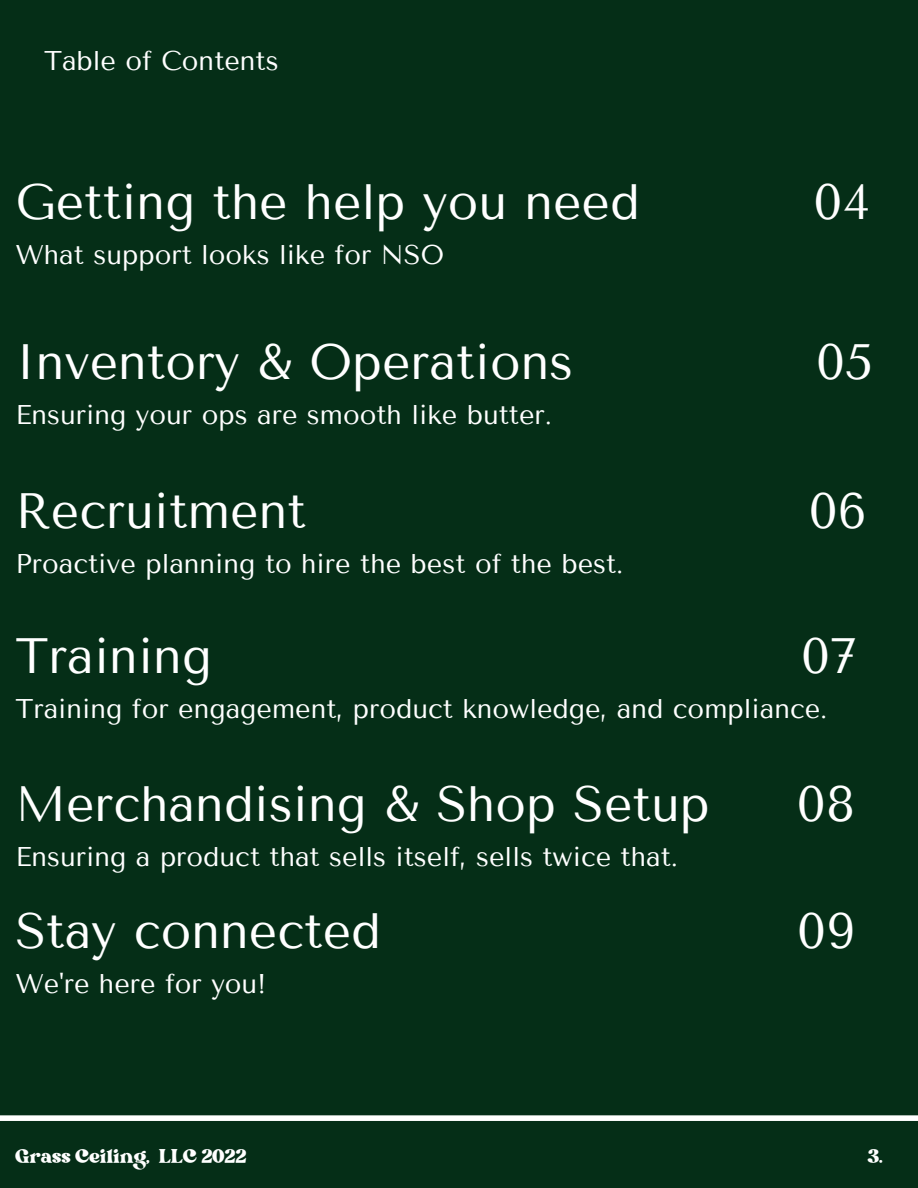
<style>
.page{position:relative;width:918px;height:1188px;background:#052e17}
.page>*{position:absolute;margin:0;border:0;box-sizing:border-box;transform-origin:0 0}
.t1{font:49.5px "Tenor Sans";color:#fff}
.t2{font:27px "Tenor Sans";color:#fff}
.t3{font:27px "Bright";color:#fff}
</style>
<div class="page">
<div style="left:0;top:1115px;width:918px;height:6px;background:#fff"></div>
<p class="t2" style="left:44px;top:45px;width:236px">Table of Contents</p>
<h1 class="t1" style="left:15px;top:173px;width:626px">Getting the help you need</h1>
<h1 class="t1" style="left:813px;top:173px;width:58px">04</h1>
<p class="t2" style="left:15px;top:239px;width:430px">What support looks like for NSO</p>
<h1 class="t1" style="left:15px;top:333px;width:559px">Inventory &amp; Operations</h1>
<h1 class="t1" style="left:816px;top:333px;width:59px">05</h1>
<p class="t2" style="left:15px;top:399px;width:538px">Ensuring your ops are smooth like butter.</p>
<h1 class="t1" style="left:15px;top:483px;width:292px">Recruitment</h1>
<h1 class="t1" style="left:808px;top:483px;width:60px">06</h1>
<p class="t2" style="left:15px;top:548px;width:610px">Proactive planning to hire the best of the best.</p>
<h1 class="t1" style="left:15px;top:628px;width:198px">Training</h1>
<h1 class="t1" style="left:801px;top:628px;width:57px">07</h1>
<p class="t2" style="left:15px;top:694px;width:814px">Training for engagement, product knowledge, and compliance.</p>
<h1 class="t1" style="left:15px;top:775px;width:696px">Merchandising &amp; Shop Setup</h1>
<h1 class="t1" style="left:796px;top:775px;width:60px">08</h1>
<p class="t2" style="left:15px;top:841px;width:664px">Ensuring a product that sells itself, sells twice that.</p>
<h1 class="t1" style="left:15px;top:902px;width:367px">Stay connected</h1>
<h1 class="t1" style="left:797px;top:902px;width:60px">09</h1>
<p class="t2" style="left:15px;top:968px;width:253px">We're here for you!</p>
<p class="t3" style="left:15px;top:1144px;width:233px">Grass Ceiling, LLC 2022</p>
<p class="t3" style="left:868px;top:1144px;width:17px">3.</p>
</div>
